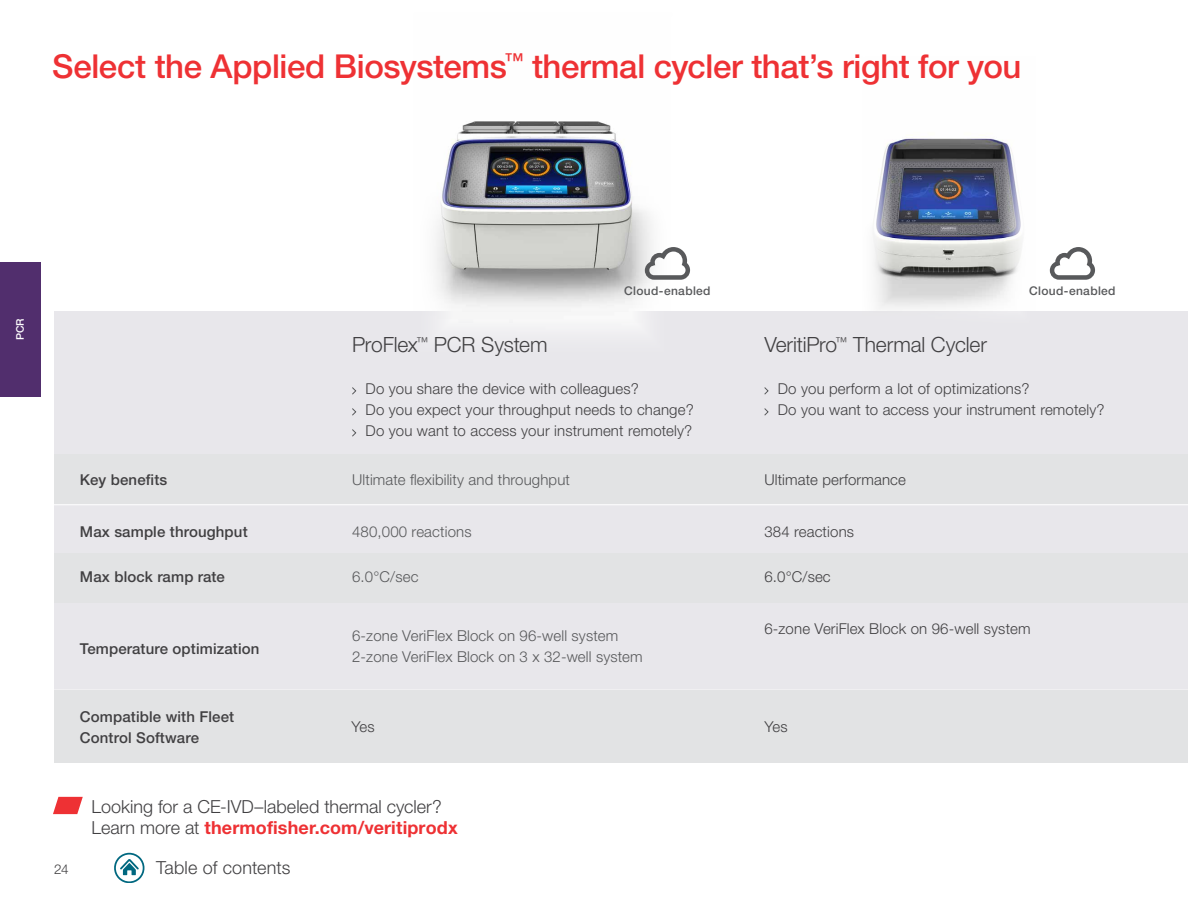
<style>
.page{position:relative;width:1188px;height:918px;background:#fff}
.page>*{position:absolute;margin:0;border:0;box-sizing:border-box;transform-origin:0 0}
.t1{font:500 33px "Helvetica Neue LTW1 G";letter-spacing:-.015em;color:#ee3134}
.t2{font:300 21px "Helvetica Neue LTW1 G";letter-spacing:-.005em;color:#414042}
.t3{font:300 18px/21px "Helvetica Neue LTW1 G";color:#414042}
.t4{font:300 15px/21px "Helvetica Neue LTW1 G";letter-spacing:.01em;color:#414042}
.t5{font:300 15px/21px "Helvetica Neue LTW1 G";letter-spacing:.01em;color:#58595b}
.t6{font:500 15px/21px "Helvetica Neue LTW1 G";letter-spacing:.01em;color:#414042}
.t7{font:300 13.5px "Helvetica Neue LTW1 G";color:#414042}
.t8{font:500 12px "Helvetica Neue LTW1 G";letter-spacing:.03em;color:#58595b}
.t9{font:500 10.5px "Helvetica Neue LTW1 G";color:#fff}
.s1{font-weight:700;color:#ee3134}
</style>
<div class="page">
<svg style="left:114px;top:853px;width:30px;height:30px"></svg>
<div style="left:54px;top:311px;width:1134px;height:450px;background:#e8e7eb"></div>
<hr style="left:51px;top:553px;width:1137px;height:1px;background:#fff">
<hr style="left:51px;top:504px;width:1137px;height:1px;background:#fff">
<div style="left:54px;top:554px;width:1134px;height:49px;background:#e2e3e4"></div>
<div style="left:54px;top:690px;width:1134px;height:73px;background:#e2e3e4"></div>
<div style="left:54px;top:455px;width:1134px;height:49px;background:#e2e3e4"></div>
<img style="left:873px;top:138px;width:149px;height:171px">
<img style="left:435px;top:121px;width:218px;height:209px">
<svg style="left:352px;top:387px;width:5px;height:8px"></svg>
<svg style="left:352px;top:408px;width:5px;height:8px"></svg>
<svg style="left:352px;top:429px;width:5px;height:8px"></svg>
<svg style="left:645px;top:247px;width:45px;height:33px"></svg>
<svg style="left:764px;top:387px;width:5px;height:8px"></svg>
<svg style="left:764px;top:408px;width:5px;height:8px"></svg>
<svg style="left:1050px;top:247px;width:45px;height:33px"></svg>
<svg style="left:53px;top:797px;width:30px;height:17px"></svg>
<div style="left:0;top:262px;width:40px;height:134px;background:#512e6d"></div>
<h1 class="t1" style="left:52px;top:46px;width:971px">Select the Applied Biosystems<sup>™</sup> thermal cycler that’s right for you</h1>
<p class="t9" style="left:14px;top:340px;width:24px;rotate:-90deg">PCR</p>
<p class="t6" style="left:80px;top:470px;width:89px">Key benefits</p>
<p class="t6" style="left:80px;top:521px;width:169px">Max sample throughput</p>
<p class="t6" style="left:80px;top:566px;width:147px">Max block ramp rate</p>
<p class="t6" style="left:80px;top:638px;width:181px">Temperature optimization</p>
<p class="t6" style="left:80px;top:706px;width:156px">Compatible with Fleet<br>Control Software</p>
<p class="t8" style="left:624px;top:284px;width:88px">Cloud-enabled</p>
<h2 class="t2" style="left:352px;top:332px;width:197px">ProFlex<sup>™</sup> PCR System</h2>
<p class="t4" style="left:366px;top:379px;width:330px">Do you share the device with colleagues?<br>Do you expect your throughput needs to change?<br>Do you want to access your instrument remotely?</p>
<p class="t5" style="left:352px;top:470px;width:219px">Ultimate flexibility and throughput</p>
<p class="t5" style="left:352px;top:521px;width:121px">480,000 reactions</p>
<p class="t5" style="left:352px;top:566px;width:68px">6.0°C/sec</p>
<p class="t5" style="left:352px;top:625px;width:292px">6-zone VeriFlex Block on 96-well system<br>2-zone VeriFlex Block on 3 x 32-well system</p>
<p class="t8" style="left:1029px;top:284px;width:88px">Cloud-enabled</p>
<h2 class="t2" style="left:764px;top:332px;width:224px">VeritiPro<sup>™</sup> Thermal Cycler</h2>
<p class="t4" style="left:778px;top:379px;width:328px">Do you perform a lot of optimizations?<br>Do you want to access your instrument remotely?</p>
<p class="t4" style="left:764px;top:470px;width:143px">Ultimate performance</p>
<p class="t4" style="left:764px;top:521px;width:91px">384 reactions</p>
<p class="t4" style="left:764px;top:566px;width:68px">6.0°C/sec</p>
<p class="t4" style="left:764px;top:618px;width:268px">6-zone VeriFlex Block on 96-well system</p>
<p class="t4" style="left:351px;top:716px;width:25px">Yes</p>
<p class="t4" style="left:764px;top:716px;width:25px">Yes</p>
<p class="t7" style="left:54px;top:861px;width:16px">24</p>
<p class="t3" style="left:92px;top:796px;width:368px">Looking for a CE-IVD–labeled thermal cycler?<br>Learn more at <span class="s1">thermofisher.com/veritiprodx</span></p>
<p class="t3" style="left:156px;top:857px;width:136px">Table of contents</p>
</div>
